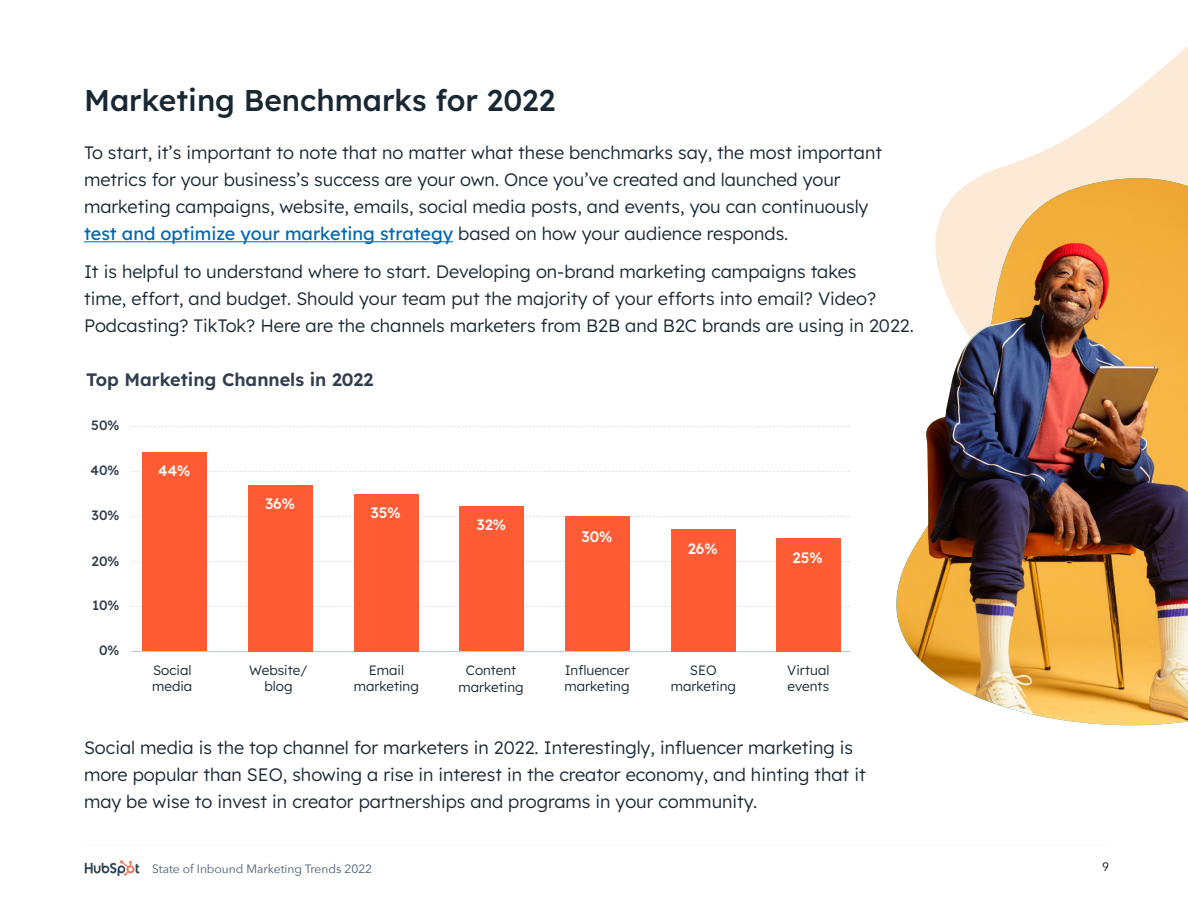
<style>
.page{position:relative;width:1188px;height:918px;background:#fff}
.page>*{position:absolute;margin:0;border:0;box-sizing:border-box;transform-origin:0 0}
.t1{font:500 30px "Lexend Deca";color:#192733}
.Body_Copy{font:300 18px/27px "Lexend Deca";color:#192733}
.t2{font:600 18px "Lexend Deca";color:#313e4f}
.t3{font:500 15px "Lexend Deca";color:#fff}
.Body_Copy-2{font:300 13.5px/16.5px "Lexend Deca";color:#192733;text-align:center}
.t4{font:500 13.5px "Lexend Deca";color:#313e4f}
.t5{font:12px "Avenir Next";color:#475b74}
.t6{font:12px "Avenir Next";color:#000}
.s1{font-weight:400;color:#0068b1}
</style>
<div class="page">
<hr style="left:83px;top:845px;width:1026px;height:1px;background:#dfdfdf">
<svg style="left:84px;top:860px;width:56px;height:16px"></svg>
<svg style="left:1042px;top:46px;width:146px;height:106px"></svg>
<hr style="left:84px;top:241px;width:369px;height:1px;background:#0068b1">
<svg style="left:131px;top:606px;width:644px;height:1px"></svg>
<svg style="left:131px;top:561px;width:644px;height:1px"></svg>
<svg style="left:131px;top:516px;width:685px;height:1px"></svg>
<svg style="left:131px;top:471px;width:685px;height:1px"></svg>
<div style="left:143px;top:452px;width:64px;height:199px;background:#ff5c35"></div>
<hr style="left:131px;top:651px;width:719px;height:1px;background:#b6c7d6">
<div style="left:248px;top:485px;width:65px;height:166px;background:#ff5c35"></div>
<div style="left:354px;top:494px;width:65px;height:157px;background:#ff5c35"></div>
<div style="left:460px;top:506px;width:64px;height:145px;background:#ff5c35"></div>
<div style="left:565px;top:516px;width:65px;height:135px;background:#ff5c35"></div>
<svg style="left:131px;top:426px;width:685px;height:1px"></svg>
<div style="left:671px;top:529px;width:64px;height:122px;background:#ff5c35"></div>
<div style="left:776px;top:538px;width:64px;height:113px;background:#ff5c35"></div>
<svg style="left:816px;top:152px;width:372px;height:500px"></svg>
<img style="left:833px;top:178px;width:355px;height:548px">
<p class="t1" style="left:84px;top:79px;width:473px">Marketing Benchmarks for 2022</p>
<p class="Body_Copy" style="left:84px;top:138px;width:800px">To start, it’s important to note that no matter what these benchmarks say, the most important metrics for your business’s success are your own. Once you’ve created and launched your marketing campaigns, website, emails, social media posts, and events, you can continuously <span class="s1">test and optimize your marketing strategy</span> based on how your audience responds.</p>
<p class="Body_Copy" style="left:84px;top:257px;width:831px">It is helpful to understand where to start. Developing on-brand marketing campaigns takes<br>time, effort, and budget. Should your team put the majority of your efforts into email? Video?<br>Podcasting? TikTok? Here are the channels marketers from B2B and B2C brands are using in 2022.</p>
<p class="t2" style="left:86px;top:367px;width:289px">Top Marketing Channels in 2022</p>
<p class="t4" style="left:91px;top:415px;width:30px">50%</p>
<p class="t4" style="left:90px;top:460px;width:31px">40%</p>
<p class="t4" style="left:92px;top:506px;width:29px">30%</p>
<p class="t4" style="left:92px;top:551px;width:29px">20%</p>
<p class="t4" style="left:92px;top:595px;width:29px">10%</p>
<p class="t4" style="left:99px;top:640px;width:22px">0%</p>
<p class="t3" style="left:158px;top:460px;width:34px">44%</p>
<p class="t3" style="left:265px;top:493px;width:32px">36%</p>
<p class="t3" style="left:371px;top:502px;width:32px">35%</p>
<p class="t3" style="left:476px;top:514px;width:31px">32%</p>
<p class="t3" style="left:582px;top:526px;width:33px">30%</p>
<p class="Body_Copy-2" style="left:152px;top:661px;width:42px;text-align:left">Social media</p>
<p class="Body_Copy-2" style="left:249px;top:661px;width:60px">Website/ blog</p>
<p class="Body_Copy-2" style="left:354px;top:661px;width:67px">Email marketing</p>
<p class="Body_Copy-2" style="left:459px;top:661px;width:67px">Content marketing</p>
<p class="Body_Copy-2" style="left:565px;top:661px;width:67px;text-align:left">Influencer marketing</p>
<p class="t3" style="left:688px;top:538px;width:31px">26%</p>
<p class="Body_Copy-2" style="left:671px;top:661px;width:67px">SEO marketing</p>
<p class="t3" style="left:793px;top:547px;width:32px">25%</p>
<p class="Body_Copy-2" style="left:787px;top:661px;width:44px;text-align:left">Virtual events</p>
<p class="Body_Copy" style="left:84px;top:733px;width:783px">Social media is the top channel for marketers in 2022. Interestingly, influencer marketing is more popular than SEO, showing a rise in interest in the creator economy, and hinting that it may be wise to invest in creator partnerships and programs in your community.</p>
<p class="t5" style="left:152px;top:859px;width:221px">State of Inbound Marketing Trends 2022</p>
<p class="t6" style="left:1102px;top:857px;width:8px">9</p>
</div>
